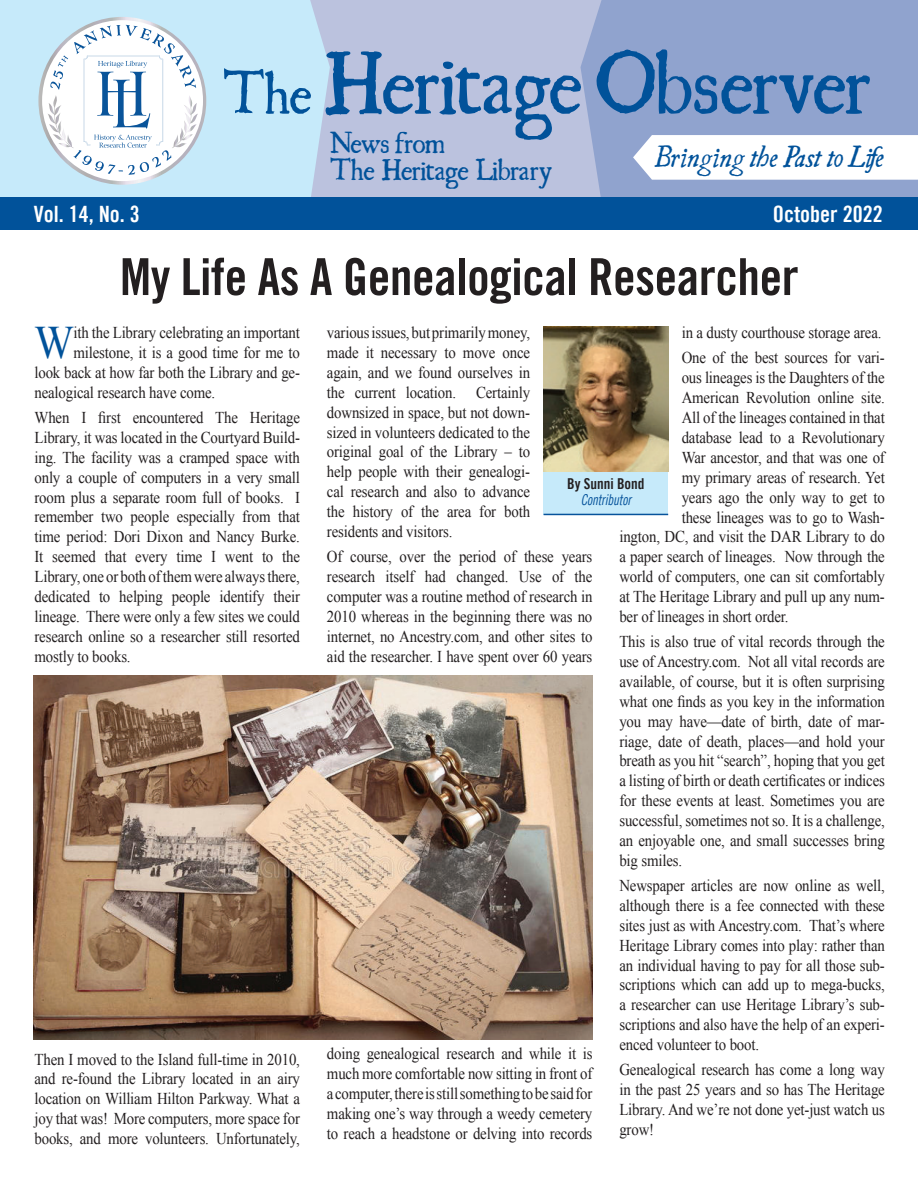
<style>
.page{position:relative;width:918px;height:1188px;background:#fff}
.page>*{position:absolute;margin:0;border:0;box-sizing:border-box;transform-origin:0 0}
.t1{font:80.25px "Ugly Qua";letter-spacing:-.04em;color:#01529a}
.t2{font:51px "Trade Gothic LT Bold Cond Twenty";letter-spacing:-.01em;color:#231f20}
.t3{font:46.5px "Times New Roman";color:#01529a;scale:.9 1}
.t4{font:27px/27px "Ugly Qua";letter-spacing:-.04em;color:#01529a}
.t5{font:italic 27px "Ugly Qua";letter-spacing:-.02em;color:#01529a}
.t6{font:22.5px "Trade Gothic LT Bold Cond Twenty";color:#fff}
.t7{font:16.5px/20px "Times New Roman";letter-spacing:-.01em;color:#231f20;text-align:justify;scale:.9 1}
.t8{font:15px "Trade Gothic LT Bold Cond Twenty";color:#231f20}
.t9{font:15px "Trade Gothic LT Cond Eighteen Obl";letter-spacing:-.01em;color:#06539b;scale:.87 1}
.s1{font-size:54px}
</style>
<div class="page">
<div style="left:0;top:0;width:306px;height:197px;background:#c6eafa"></div>
<div style="left:306px;top:0;width:274px;height:197px;background:#bbc2de"></div>
<div style="left:580px;top:0;width:338px;height:197px;background:#90a3ce"></div>
<div style="left:0;top:197px;width:918px;height:33px;background:#01529a"></div>
<svg style="left:633px;top:135px;width:285px;height:45px"></svg>
<svg style="left:38px;top:17px;width:168px;height:168px"></svg>
<div style="left:42px;top:20px;width:161px;height:161px;background:#fff;border-radius:50%"></div>
<svg style="left:48px;top:25px;width:150px;height:150px"></svg>
<img style="left:34px;top:675px;width:558px;height:364px">
<div style="left:544px;top:473px;width:124px;height:42px;background:#c6eafa"></div>
<img style="left:544px;top:327px;width:124px;height:145px">
<hr style="left:544px;top:514px;width:124px;height:1px;background:#06539b">
<h1 class="t1" style="left:222px;top:21px;width:652px"><span class="s1">The</span> Heritage Observer</h1>
<h3 class="t4" style="left:330px;top:128px;width:224px">News from<br>The Heritage Library</h3>
<h3 class="t5" style="left:655px;top:142px;width:231px">Bringing the Past to Life</h3>
<h3 class="t6" style="left:34px;top:200px;width:108px">Vol. 14, No. 3</h3>
<h3 class="t6" style="left:773px;top:200px;width:111px">October 2022</h3>
<h2 class="t2" style="left:120px;top:246px;width:680px">My Life As A Genealogical Researcher</h2>
<h3 class="t3" style="left:35px;top:311px;width:45px">W</h3>
<p class="t7" style="left:74px;top:322px;width:253px">ith the Library celebrating an important</p>
<p class="t7" style="left:74px;top:342px;width:253px">milestone, it is a good time for me to</p>
<p class="t7" style="left:35px;top:362px;width:296px">look back at how far both the Library and ge-</p>
<p class="t7" style="left:35px;top:382px;width:202px">nealogical research have come.</p>
<p class="t7" style="left:35px;top:407px;width:297px">When I first encountered The Heritage Library, it was located in the Courtyard Build&shy;ing. The facility was a cramped space with only a couple of computers in a very small room plus a separate room full of books. I remember two people especially from that time period: Dori Dixon and Nancy Burke.<br>It seemed that every time I went to the Library, one or both of them were always there, dedicated to helping people identify their lineage. There were only a few sites we could research online so a researcher still resorted mostly to books.</p>
<p class="t7" style="left:35px;top:1049px;width:296px">Then I moved to the Island full-time in 2010, and re-found the Library located in an airy location on William Hilton Parkway. What a joy that was! More computers, more space for books, and more volunteers. Unfortunately,</p>
<p class="t7" style="left:327px;top:323px;width:227px">various issues, but primarily money, made it necessary to move once again, and we found ourselves in the current location. Certainly downsized in space, but not down&shy;sized in volunteers dedicated to the original goal of the Library – to help people with their genealogi&shy;cal research and also to advance the history of the area for both residents and visitors.</p>
<p class="t7" style="left:327px;top:546px;width:296px">Of course, over the period of these years research itself had changed. Use of the computer was a routine method of research in 2010 whereas in the beginning there was no internet, no Ancestry.com, and other sites to aid the researcher. I have spent over 60 years</p>
<p class="t7" style="left:682px;top:320px;width:227px;line-height:25.3px">in a dusty courthouse storage area.<br>One of the best sources for vari-</p>
<p class="t7" style="left:682px;top:368px;width:227px">ous lineages is the Daughters of the</p>
<p class="t7" style="left:682px;top:387px;width:227px">American Revolution online site.</p>
<p class="t7" style="left:682px;top:407px;width:227px">All of the lineages contained in that</p>
<p class="t7" style="left:682px;top:427px;width:227px">database lead to a Revolutionary</p>
<p class="t7" style="left:682px;top:447px;width:227px">War ancestor, and that was one of</p>
<p class="t7" style="left:682px;top:467px;width:227px">my primary areas of research. Yet</p>
<p class="t7" style="left:682px;top:487px;width:227px">years ago the only way to get to</p>
<p class="t7" style="left:682px;top:507px;width:227px">these lineages was to go to Wash-</p>
<p class="t7" style="left:619px;top:527px;width:296px">ington, DC, and visit the DAR Library to do</p>
<p class="t7" style="left:619px;top:546px;width:296px">a paper search of lineages. Now through the</p>
<p class="t7" style="left:619px;top:566px;width:296px">world of computers, one can sit comfortably</p>
<p class="t7" style="left:619px;top:586px;width:296px">at The Heritage Library and pull up any num-</p>
<p class="t7" style="left:619px;top:606px;width:189px">ber of lineages in short order.</p>
<p class="t7" style="left:619px;top:631px;width:296px">This is also true of vital records through the use of Ancestry.com. Not all vital records are available, of course, but it is often surprising what one finds as you key in the information you may have—date of birth, date of mar&shy;riage, date of death, places—and hold your breath as you hit “search”, hoping that you get a listing of birth or death certificates or indices for these events at least. Sometimes you are successful, sometimes not so. It is a challenge, an enjoyable one, and small successes bring big smiles.</p>
<p class="t7" style="left:619px;top:875px;width:296px">Newspaper articles are now online as well, although there is a fee connected with these sites just as with Ancestry.com. That’s where Heritage Library comes into play: rather than an individual having to pay for all those sub&shy;scriptions which can add up to mega-bucks, a researcher can use Heritage Library’s sub&shy;scriptions and also have the help of an experi&shy;enced volunteer to boot.</p>
<p class="t7" style="left:619px;top:1060px;width:296px">Genealogical research has come a long way in the past 25 years and so has The Heritage Library. And we’re not done yet-just watch us grow!</p>
<p class="t8" style="left:567px;top:475px;width:79px">By Sunni Bond</p>
<p class="t9" style="left:581px;top:491px;width:59px">Contributor</p>
<p class="t7" style="left:327px;top:1043px;width:297px">doing genealogical research and while it is much more comfortable now sitting in front of a computer, there is still something to be said for making one’s way through a weedy cemetery to reach a headstone or delving into records</p>
</div>
